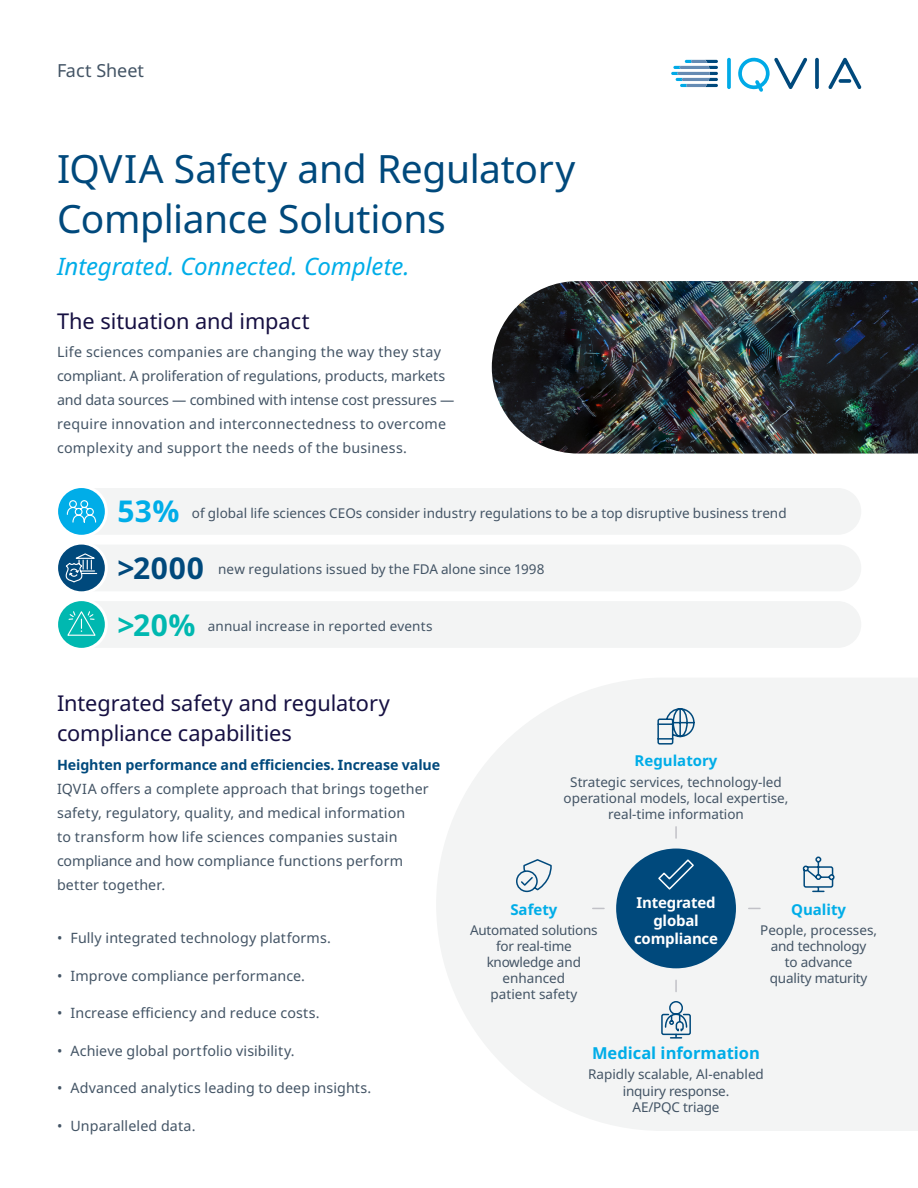
<style>
.page{position:relative;width:918px;height:1188px;background:#fff}
.page>*{position:absolute;margin:0;border:0;box-sizing:border-box;transform-origin:0 0}
.t1{font:39px/49.5px "Noto Sans";letter-spacing:-.01em;color:#00497c}
.t2{font:700 30px "Noto Sans";color:#00497c}
.t3{font:700 30px "Noto Sans";color:#00b8b0}
.t4{font:700 30px "Noto Sans";color:#00ade8}
.t5{font:italic 24px "Noto Sans";letter-spacing:-.005em;color:#00ade8}
.t6{font:21.75px/30px "Noto Sans";letter-spacing:-.005em;color:#161042}
.t7{font:18px "Noto Sans";color:#435465}
.t8{font:700 16.5px "Noto Sans";color:#00ade8}
.t9{font:700 15px/18px "Noto Sans";letter-spacing:-.015em;color:#fff;text-align:center}
.t10{font:700 15px "Noto Sans";color:#00ade8}
.t11{font:14.25px/24px "Noto Sans";letter-spacing:.01em;color:#435465}
.t12{font:700 14.25px "Noto Sans";letter-spacing:-.005em;color:#00497c}
.t13{font:13.5px/16.2px "Noto Sans";color:#435465;text-align:center}
.t14{font:13.5px/16.2px "Noto Sans";letter-spacing:-.02em;color:#435465;text-align:center}
</style>
<div class="page">
<div style="left:57px;top:545px;width:804px;height:46px;background:#f3f4f4;border-radius:23px"></div>
<div style="left:57px;top:601px;width:804px;height:47px;background:#f3f4f4;border-radius:23px"></div>
<div style="left:57px;top:488px;width:804px;height:47px;background:#f3f4f4;border-radius:23px"></div>
<div style="left:57px;top:487px;width:49px;height:49px;background:#00ade8;border-radius:50%"></div>
<div style="left:55px;top:485px;width:53px;height:53px;border:3px solid #fff;border-radius:50%"></div>
<svg style="left:57px;top:543px;width:49px;height:50px"></svg>
<div style="left:55px;top:542px;width:53px;height:52px;border:3px solid #fff;border-radius:50%"></div>
<div style="left:57px;top:600px;width:49px;height:49px;background:#00b8b0;border-radius:50%"></div>
<div style="left:55px;top:598px;width:53px;height:53px;border:3px solid #fff;border-radius:50%"></div>
<svg style="left:436px;top:678px;width:482px;height:453px;fill:#f3f4f4"></svg>
<div style="left:616px;top:849px;width:120px;height:119px;background:#00497c;border-radius:50%"></div>
<img style="left:492px;top:281px;width:426px;height:173px">
<svg style="left:658px;top:859px;width:36px;height:31px"></svg>
<svg style="left:515px;top:858px;width:38px;height:35px"></svg>
<svg style="left:657px;top:707px;width:38px;height:38px"></svg>
<svg style="left:802px;top:856px;width:33px;height:37px"></svg>
<svg style="left:675px;top:827px;width:2px;height:11px"></svg>
<svg style="left:675px;top:980px;width:2px;height:12px"></svg>
<svg style="left:660px;top:1000px;width:32px;height:39px"></svg>
<svg style="left:65px;top:552px;width:33px;height:31px"></svg>
<svg style="left:67px;top:611px;width:29px;height:25px"></svg>
<svg style="left:66px;top:500px;width:31px;height:23px"></svg>
<svg style="left:727px;top:58px;width:4px;height:31px"></svg>
<svg style="left:815px;top:58px;width:4px;height:31px"></svg>
<svg style="left:738px;top:58px;width:69px;height:34px"></svg>
<svg style="left:828px;top:58px;width:33px;height:31px"></svg>
<svg style="left:671px;top:60px;width:47px;height:27px"></svg>
<p class="t7" style="left:57px;top:58px;width:89px">Fact Sheet</p>
<h1 class="t1" style="left:57px;top:145px;width:520px">IQVIA Safety and Regulatory<br>Compliance Solutions</h1>
<h3 class="t5" style="left:57px;top:249px;width:354px">Integrated. Connected. Complete.</h3>
<h3 class="t6" style="left:57px;top:307px;width:254px">The situation and impact</h3>
<p class="t11" style="left:57px;top:340px;width:399px">Life sciences companies are changing the way they stay compliant. A proliferation of regulations, products, markets and data sources — combined with intense cost pressures — require innovation and interconnectedness to overcome complexity and support the needs of the business.</p>
<h2 class="t4" style="left:118px;top:490px;width:63px">53%</h2>
<p class="t13" style="left:192px;top:505px;width:596px">of global life sciences CEOs consider industry regulations to be a top disruptive business trend</p>
<h2 class="t2" style="left:118px;top:547px;width:88px">&gt;2000</h2>
<p class="t13" style="left:218px;top:561px;width:328px">new regulations issued by the FDA alone since 1998</p>
<h2 class="t3" style="left:118px;top:604px;width:79px">&gt;20%</h2>
<p class="t13" style="left:208px;top:618px;width:226px">annual increase in reported events</p>
<h3 class="t6" style="left:57px;top:689px;width:335px">Integrated safety and regulatory compliance capabilities</h3>
<p class="t12" style="left:57px;top:754px;width:385px">Heighten performance and efficiencies. Increase value</p>
<p class="t11" style="left:57px;top:777px;width:373px">IQVIA offers a complete approach that brings together safety, regulatory, quality, and medical information<br>to transform how life sciences companies sustain compliance and how compliance functions perform better together.</p>
<p class="t11" style="left:57px;top:927px;width:275px">• Fully integrated technology platforms.</p>
<p class="t11" style="left:57px;top:964px;width:250px">• Improve compliance performance.</p>
<p class="t11" style="left:57px;top:1002px;width:264px">• Increase efficiency and reduce costs.</p>
<p class="t11" style="left:57px;top:1039px;width:239px">• Achieve global portfolio visibility.</p>
<p class="t11" style="left:57px;top:1077px;width:316px">• Advanced analytics leading to deep insights.</p>
<p class="t11" style="left:57px;top:1114px;width:140px">• Unparalleled data.</p>
<p class="t10" style="left:635px;top:750px;width:84px">Regulatory</p>
<p class="t13" style="left:564px;top:774px;width:226px">Strategic services, technology-led operational models, local expertise, real-time information</p>
<p class="t9" style="left:634px;top:894px;width:85px">Integrated global compliance</p>
<p class="t10" style="left:510px;top:899px;width:49px">Safety</p>
<p class="t10" style="left:791px;top:899px;width:57px">Quality</p>
<p class="t13" style="left:760px;top:922px;width:118px">People, processes, and technology<br>to advance<br>quality maturity</p>
<p class="t14" style="left:470px;top:922px;width:129px">Automated solutions for real-time knowledge and enhanced<br>patient safety</p>
<p class="t8" style="left:592px;top:1042px;width:169px">Medical information</p>
<p class="t13" style="left:588px;top:1067px;width:177px">Rapidly scalable, Al-enabled inquiry response.<br>AE/PQC triage</p>
</div>
